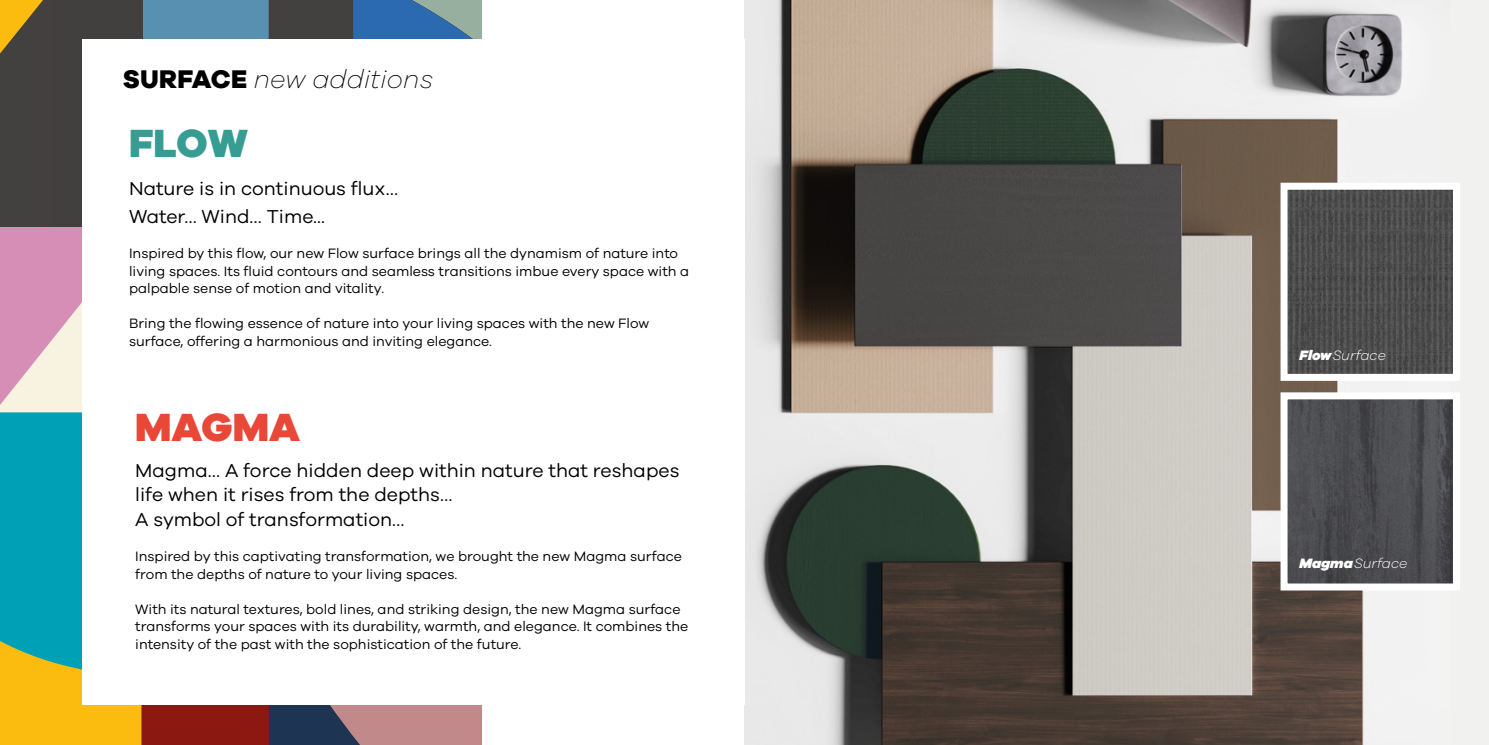
<style>
.page{position:relative;width:1489px;height:745px;background:#fff}
.page>*{position:absolute;margin:0;border:0;box-sizing:border-box;transform-origin:0 0}
.t1{font:800 40.6px "Galano Grotesque";color:#e94737}
.t2{font:800 40.6px "Galano Grotesque";color:#379d93}
.t3{font:italic 200 26.25px "Galano Grotesque";color:#000}
.t4{font:19.25px/24.5px "Galano Grotesque";color:#000}
.t5{font:14px/17.5px "Galano Grotesque";color:#000}
.t6{font:italic 300 14px "Galano Grotesque";color:#fff}
.s1{font-weight:800;font-style:normal}
.s2{font-weight:900}
</style>
<div class="page">
<div style="left:744px;top:0;width:744px;height:744px;background:#f1f1f0"></div>
<img style="left:744px;top:0;width:705px;height:744px">
<img style="left:1288px;top:400px;width:163px;height:182px">
<div style="left:1280px;top:392px;width:179px;height:198px;border:7px solid #fff"></div>
<div style="left:142px;top:0;width:127px;height:39px;background:#5790b0"></div>
<div style="left:269px;top:0;width:84px;height:39px;background:#434140"></div>
<svg style="left:0;top:227px;width:82px;height:185px;background:#e0adc4"></svg>
<svg style="left:277px;top:705px;width:204px;height:39px;background:#8a6d77"></svg>
<svg style="left:353px;top:0;width:128px;height:39px;background:#4a7daa"></svg>
<svg style="left:0;top:412px;width:269px;height:332px;background:#5a9571"></svg>
<div style="left:0;top:0;width:142px;height:227px;background:#43403f"></div>
<svg style="left:0;top:0;width:43px;height:54px"></svg>
<div style="left:82px;top:40px;width:662px;height:664px;background:#fff"></div>
<img style="left:1288px;top:191px;width:163px;height:181px">
<div style="left:1280px;top:183px;width:179px;height:197px;border:7px solid #fff"></div>
<h2 class="t3" style="left:123px;top:64px;width:312px"><span class="s1">SURFACE</span> new additions</h2>
<h1 class="t2" style="left:129px;top:117px;width:120px">FLOW</h1>
<h3 class="t4" style="left:129px;top:174px;width:270px;line-height:28px">Nature is in continuous flux…<br>Water… Wind… Time...</h3>
<p class="t5" style="left:129px;top:244px;width:561px">Inspired by this flow, our new Flow surface brings all the dynamism of nature into living spaces. Its fluid contours and seamless transitions imbue every space with a palpable sense of motion and vitality.</p>
<p class="t5" style="left:129px;top:314px;width:522px">Bring the flowing essence of nature into your living spaces with the new Flow surface, offering a harmonious and inviting elegance.</p>
<h1 class="t1" style="left:135px;top:401px;width:166px">MAGMA</h1>
<h3 class="t4" style="left:135px;top:457px;width:545px">Magma… A force hidden deep within nature that reshapes life when it rises from the depths…<br>A symbol of transformation…</h3>
<p class="t5" style="left:135px;top:546px;width:548px">Inspired by this captivating transformation, we brought the new Magma surface from the depths of nature to your living spaces.</p>
<p class="t5" style="left:135px;top:599px;width:554px">With its natural textures, bold lines, and striking design, the new Magma surface transforms your spaces with its durability, warmth, and elegance. It combines the intensity of the past with the sophistication of the future.</p>
<p class="t6" style="left:1299px;top:346px;width:88px"><span class="s2">Flow</span>Surface</p>
<p class="t6" style="left:1299px;top:554px;width:109px"><span class="s2">Magma</span>Surface</p>
</div>
